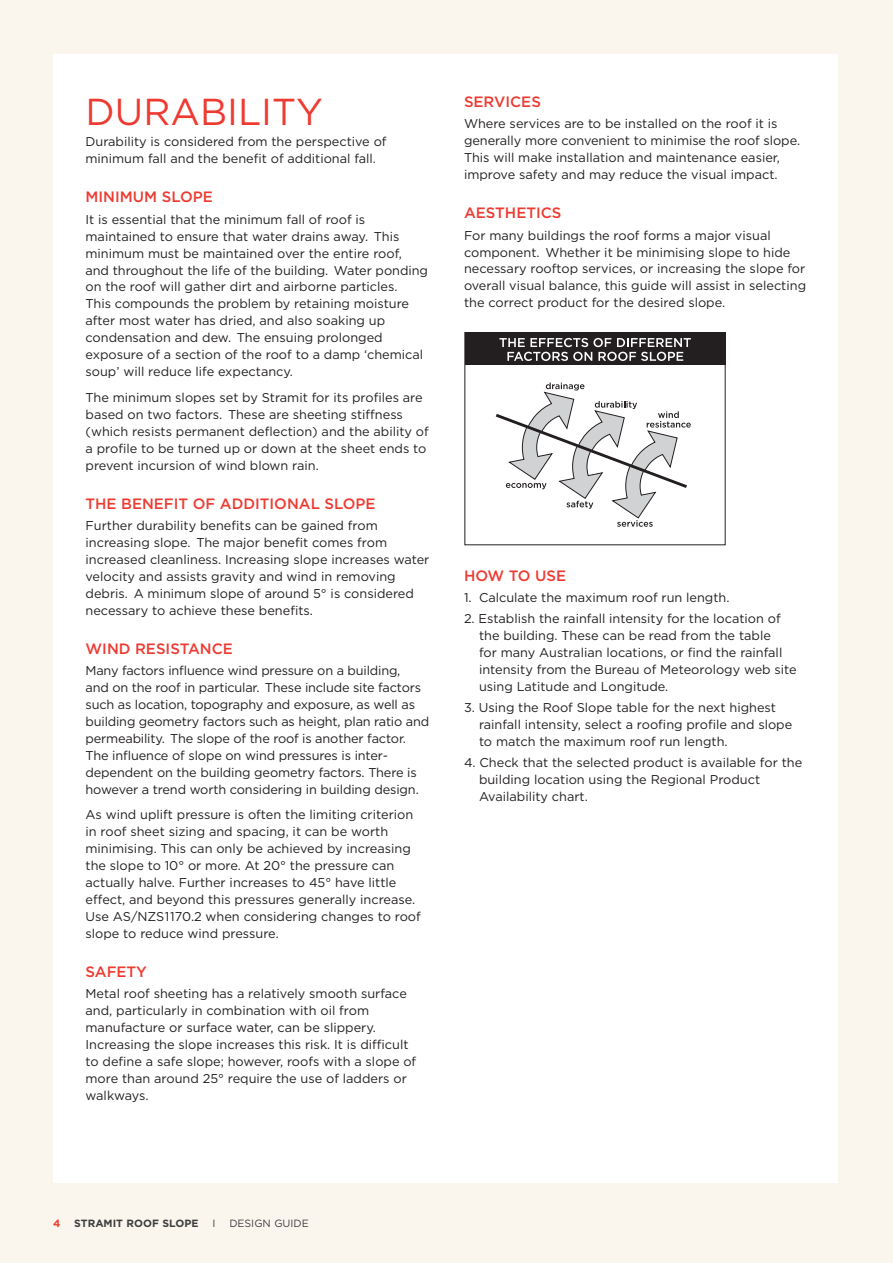
<style>
.page{position:relative;width:893px;height:1263px;background:#faf6ee}
.page>*{position:absolute;margin:0;border:0;box-sizing:border-box;transform-origin:0 0}
.t1{font:37.5px "Gotham";color:#ee3b32}
.t2{font:500 15px "Gotham";color:#ee3b32}
.t3{font:12.75px/17px "Gotham";color:#231f20}
.t4{font:700 10.5px "Gotham";color:#3e3e3f}
.t5{font:10.5px "Gotham";color:#3e3e3f}
.t6{font:700 10.5px "Gotham";color:#ee3b32}
</style>
<div class="page">
<div style="left:53px;top:54px;width:785px;height:1128px;background:#fff"></div>
<div style="left:465px;top:332px;width:260px;height:33px;background:#231f20"></div>
<div style="left:465px;top:332px;width:260px;height:213px;border:1px solid #231f20"></div>
<svg style="left:499px;top:338px;width:192px;height:23px"></svg>
<svg style="left:495px;top:383px;width:196px;height:144px"></svg>
<h1 class="t1" style="left:86px;top:88px;width:239px">DURABILITY</h1>
<p class="t3" style="left:86px;top:133px;width:303px">Durability is considered from the perspective of minimum fall and the benefit of additional fall.</p>
<p class="t2" style="left:86px;top:187px;width:129px">MINIMUM SLOPE</p>
<p class="t3" style="left:86px;top:210px;width:344px">It is essential that the minimum fall of roof is maintained to ensure that water drains away. This minimum must be maintained over the entire roof, and throughout the life of the building. Water ponding on the roof will gather dirt and airborne particles.<br>This compounds the problem by retaining moisture after most water has dried, and also soaking up condensation and dew. The ensuing prolonged exposure of a section of the roof to a damp ‘chemical soup’ will reduce life expectancy.</p>
<p class="t3" style="left:86px;top:388px;width:345px">The minimum slopes set by Stramit for its profiles are based on two factors. These are sheeting stiffness (which resists permanent deflection) and the ability of a profile to be turned up or down at the sheet ends to prevent incursion of wind blown rain.</p>
<p class="t2" style="left:86px;top:494px;width:292px">THE BENEFIT OF ADDITIONAL SLOPE</p>
<p class="t3" style="left:86px;top:517px;width:345px">Further durability benefits can be gained from increasing slope. The major benefit comes from increased cleanliness. Increasing slope increases water velocity and assists gravity and wind in removing debris. A minimum slope of around 5° is considered necessary to achieve these benefits.</p>
<p class="t2" style="left:86px;top:639px;width:149px">WIND RESISTANCE</p>
<p class="t3" style="left:86px;top:662px;width:345px">Many factors influence wind pressure on a building,<br>and on the roof in particular. These include site factors such as location, topography and exposure, as well as building geometry factors such as height, plan ratio and permeability. The slope of the roof is another factor.<br>The influence of slope on wind pressures is inter&shy;dependent on the building geometry factors. There is however a trend worth considering in building design.</p>
<p class="t3" style="left:86px;top:806px;width:337px">As wind uplift pressure is often the limiting criterion in roof sheet sizing and spacing, it can be worth minimising. This can only be achieved by increasing the slope to 10° or more. At 20° the pressure can actually halve. Further increases to 45° have little effect, and beyond this pressures generally increase.<br>Use AS/NZS1170.2 when considering changes to roof slope to reduce wind pressure.</p>
<p class="t2" style="left:86px;top:962px;width:63px">SAFETY</p>
<p class="t3" style="left:86px;top:985px;width:332px">Metal roof sheeting has a relatively smooth surface and, particularly in combination with oil from manufacture or surface water, can be slippery.<br>Increasing the slope increases this risk. It is difficult to define a safe slope; however, roofs with a slope of more than around 25° require the use of ladders or walkways.</p>
<p class="t2" style="left:464px;top:92px;width:78px">SERVICES</p>
<p class="t3" style="left:464px;top:115px;width:338px">Where services are to be installed on the roof it is generally more convenient to minimise the roof slope.<br>This will make installation and maintenance easier, improve safety and may reduce the visual impact.</p>
<p class="t2" style="left:464px;top:203px;width:99px">AESTHETICS</p>
<p class="t3" style="left:464px;top:226px;width:344px">For many buildings the roof forms a major visual component. Whether it be minimising slope to hide necessary rooftop services, or increasing the slope for overall visual balance, this guide will assist in selecting the correct product for the desired slope.</p>
<p class="t2" style="left:464px;top:565px;width:104px">HOW TO USE</p>
<p class="t3" style="left:464px;top:589px;width:267px">1. Calculate the maximum roof run length.</p>
<p class="t3" style="left:479px;top:610px;width:319px;text-indent:-15px">2. Establish the rainfall intensity for the location of the building. These can be read from the table<br>for many Australian locations, or find the rainfall intensity from the Bureau of Meteorology web site using Latitude and Longitude.</p>
<p class="t3" style="left:479px;top:699px;width:315px;text-indent:-15px">3. Using the Roof Slope table for the next highest rainfall intensity, select a roofing profile and slope to match the maximum roof run length.</p>
<p class="t3" style="left:479px;top:754px;width:325px;text-indent:-15px">4. Check that the selected product is available for the building location using the Regional Product<br>Availability chart.</p>
<p class="t6" style="left:53px;top:1216px;width:9px">4</p>
<p class="t4" style="left:74px;top:1216px;width:126px">STRAMIT ROOF SLOPE</p>
<p class="t5" style="left:212px;top:1216px;width:5px">I</p>
<p class="t5" style="left:229px;top:1216px;width:81px">DESIGN GUIDE</p>
</div>
